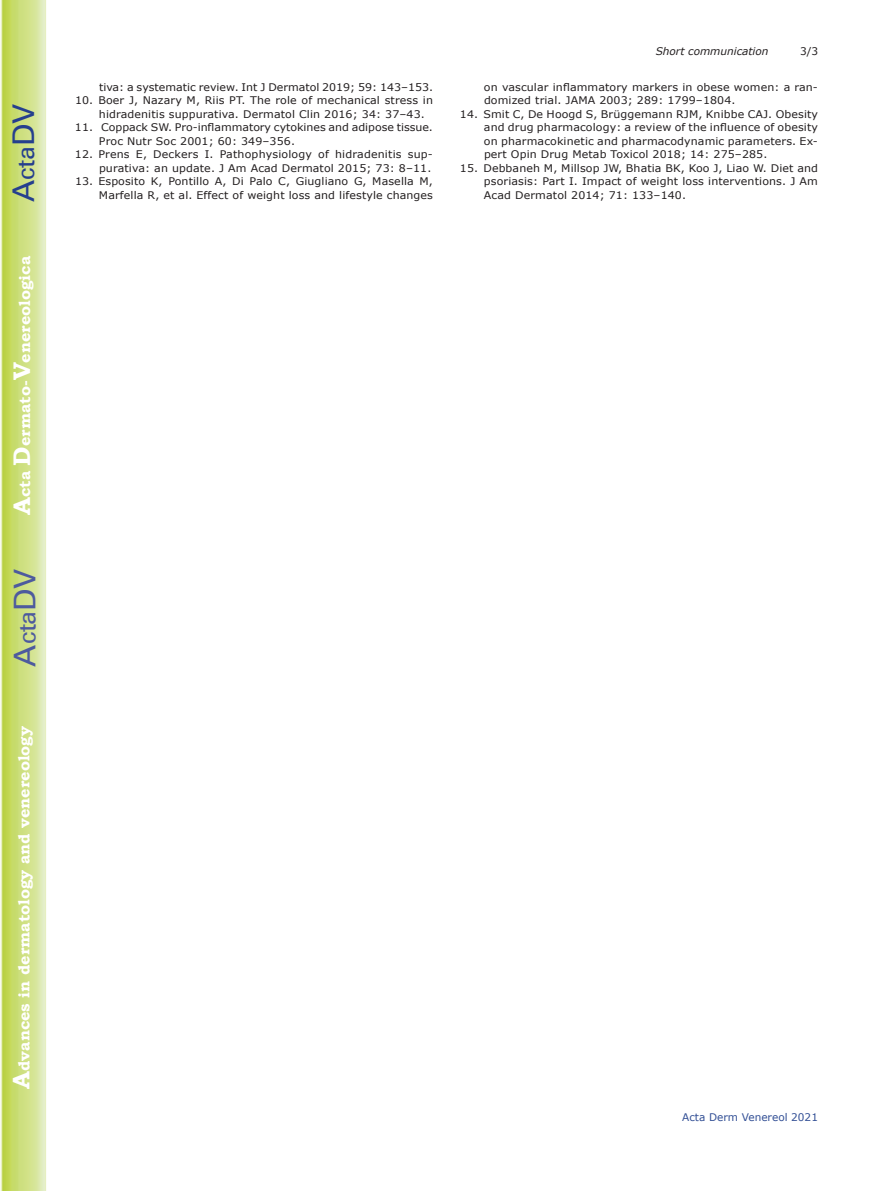
<style>
.page{position:relative;width:893px;height:1191px;background:#fff}
.page>*{position:absolute;margin:0;border:0;box-sizing:border-box;transform-origin:0 0}
.t1{font:30px "Univers";color:#4d5a9e}
.t2{font:30px "Univers";color:#253f8e}
.t3{font:700 15.75px "Bookman Old Style";color:#fff}
.t4{font:10.5px/13.5px "Verdana";letter-spacing:.01em;color:#231f20;scale:1.05 1}
.t5{font:10.5px "Verdana";color:#324f95}
.t6{font:italic 10.5px "Verdana";color:#231f20}
.t7{font:10.5px "Verdana";letter-spacing:.01em;color:#231f20}
.s1{font-size:24px}
</style>
<div class="page">
<svg style="left:1px;top:0;width:45px;height:1191px;background:#cfe084"></svg>
<h1 class="t2" style="left:6px;top:202px;width:100px;rotate:-90deg">A<span class="s1">cta</span>DV</h1>
<h2 class="t3" style="left:15px;top:515px;width:260px;rotate:-90deg"><span class="s1">A</span>cta <span class="s1">D</span>ermato-<span class="s1">V</span>enereologica</h2>
<h1 class="t1" style="left:7px;top:666px;width:100px;rotate:-90deg">A<span class="s1">cta</span>DV</h1>
<h2 class="t3" style="left:15px;top:1088px;width:364px;rotate:-90deg"><span class="s1">A</span>dvances in dermatology and venereology</h2>
<p class="t4" style="left:99px;top:80px;width:320px">tiva: a systematic review. Int J Dermatol 2019; 59: 143–153.</p>
<p class="t4" style="left:99px;top:94px;width:320px;text-indent:-24px">10. Boer J, Nazary M, Riis PT. The role of mechanical stress in hidradenitis suppurativa. Dermatol Clin 2016; 34: 37–43.</p>
<p class="t4" style="left:99px;top:121px;width:320px;text-indent:-24px">11. Coppack SW. Pro-inflammatory cytokines and adipose tissue.<br>Proc Nutr Soc 2001; 60: 349–356.</p>
<p class="t4" style="left:75px;top:148px;width:342px;text-align:right">12. Prens E, Deckers I. Pathophysiology of hidradenitis sup&shy;purativa: an update. J Am Acad Dermatol 2015; 73: 8–11.</p>
<p class="t4" style="left:75px;top:175px;width:342px;text-align:right">13. Esposito K, Pontillo A, Di Palo C, Giugliano G, Masella M,<br>Marfella R, et al. Effect of weight loss and lifestyle changes</p>
<p class="t6" style="left:656px;top:44px;width:114px">Short communication</p>
<p class="t7" style="left:800px;top:44px;width:20px">3/3</p>
<p class="t4" style="left:484px;top:80px;width:320px">on vascular inflammatory markers in obese women: a ran&shy;domized trial. JAMA 2003; 289: 1799–1804.</p>
<p class="t4" style="left:484px;top:107px;width:320px;text-align:justify;text-indent:-24px">14. Smit C, De Hoogd S, Brüggemann RJM, Knibbe CAJ. Obesity and drug pharmacology: a review of the influence of obesity on pharmacokinetic and pharmacodynamic parameters. Ex&shy;pert Opin Drug Metab Toxicol 2018; 14: 275–285.</p>
<p class="t4" style="left:484px;top:161px;width:320px;text-align:justify;text-indent:-24px">15. Debbaneh M, Millsop JW, Bhatia BK, Koo J, Liao W. Diet and psoriasis: Part I. Impact of weight loss interventions. J Am Acad Dermatol 2014; 71: 133–140.</p>
<p class="t5" style="left:682px;top:1110px;width:137px">Acta Derm Venereol 2021</p>
</div>
